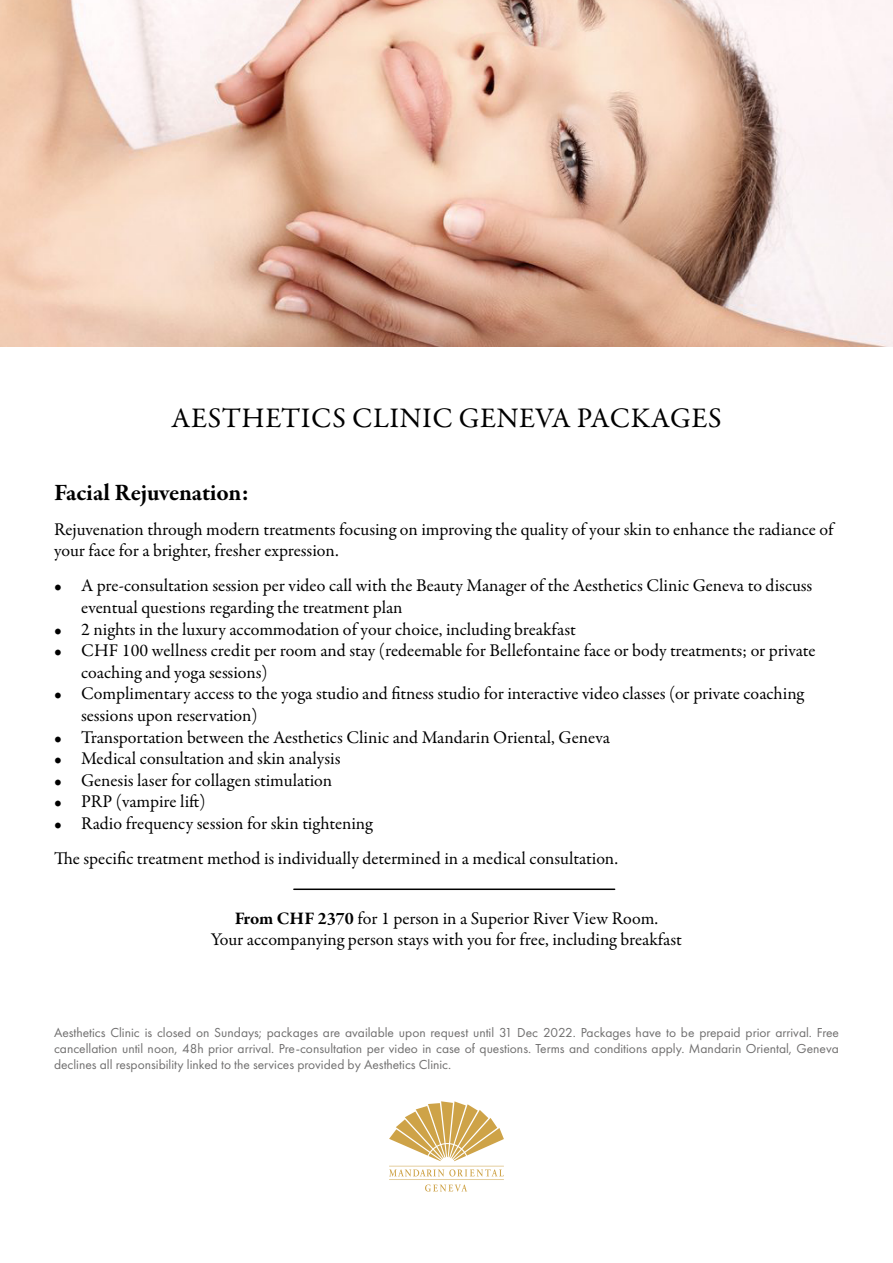
<style>
.page{position:relative;width:893px;height:1263px;background:#fff}
.page>*{position:absolute;margin:0;border:0;box-sizing:border-box;transform-origin:0 0}
.t1{font:28.5px "Garamond Premr Pro";letter-spacing:.02em;color:#000}
.t2{font:700 24px "Garamond Premr Pro";letter-spacing:-.01em;color:#000}
.t3{font:18px/21.6px "Garamond Premr Pro";color:#000}
.t4{font:13.5px/16.2px "Futura PT";color:#706f6f;text-align:justify}
.s1{font-weight:700}
</style>
<div class="page">
<img style="left:0;top:0;width:893px;height:346px">
<hr style="left:389px;top:1166px;width:115px;height:1px;background:#cea348">
<hr style="left:389px;top:1179px;width:115px;height:1px;background:#cea348">
<svg style="left:389px;top:1169px;width:115px;height:7px"></svg>
<svg style="left:389px;top:1101px;width:115px;height:60px"></svg>
<svg style="left:425px;top:1184px;width:42px;height:7px"></svg>
<hr style="left:294px;top:888px;width:321px;height:2px;background:#000">
<h1 class="t1" style="left:171px;top:400px;width:552px">AESTHETICS CLINIC GENEVA PACKAGES</h1>
<h2 class="t2" style="left:54px;top:477px;width:197px">Facial Rejuvenation:</h2>
<p class="t3" style="left:54px;top:519px;width:781px">Rejuvenation through modern treatments focusing on improving the quality of your skin to enhance the radiance of your face for a brighter, fresher expression.</p>
<p class="t3" style="left:81px;top:575px;width:733px;text-indent:-27px">• A pre-consultation session per video call with the Beauty Manager of the Aesthetics Clinic Geneva to discuss eventual questions regarding the treatment plan</p>
<p class="t3" style="left:54px;top:619px;width:523px">• 2 nights in the luxury accommodation of your choice, including breakfast</p>
<p class="t3" style="left:81px;top:640px;width:736px;text-indent:-27px">• CHF 100 wellness credit per room and stay (redeemable for Bellefontaine face or body treatments; or private coaching and yoga sessions)</p>
<p class="t3" style="left:81px;top:683px;width:725px;text-indent:-27px">• Complimentary access to the yoga studio and fitness studio for interactive video classes (or private coaching sessions upon reservation)</p>
<p class="t3" style="left:54px;top:727px;width:557px">• Transportation between the Aesthetics Clinic and Mandarin Oriental, Geneva</p>
<p class="t3" style="left:54px;top:748px;width:288px">• Medical consultation and skin analysis</p>
<p class="t3" style="left:54px;top:770px;width:280px">• Genesis laser for collagen stimulation</p>
<p class="t3" style="left:54px;top:791px;width:153px">• PRP (vampire lift)</p>
<p class="t3" style="left:54px;top:806px;width:566px;line-height:35.1px">• Radio frequency session for skin tightening<br>The specific treatment method is individually determined in a medical consultation.</p>
<p class="t3" style="left:211px;top:908px;width:473px;text-align:center"><span class="s1">From CHF 2370</span> for 1 person in a Superior River View Room.<br>Your accompanying person stays with you for free, including breakfast</p>
<p class="t4" style="left:54px;top:1024px;width:787px">Aesthetics Clinic is closed on Sundays; packages are available upon request until 31 Dec 2022. Packages have to be prepaid prior arrival. Free cancellation until noon, 48h prior arrival. Pre-consultation per video in case of questions. Terms and conditions apply. Mandarin Oriental, Geneva declines all responsibility linked to the services provided by Aesthetics Clinic.</p>
</div>
